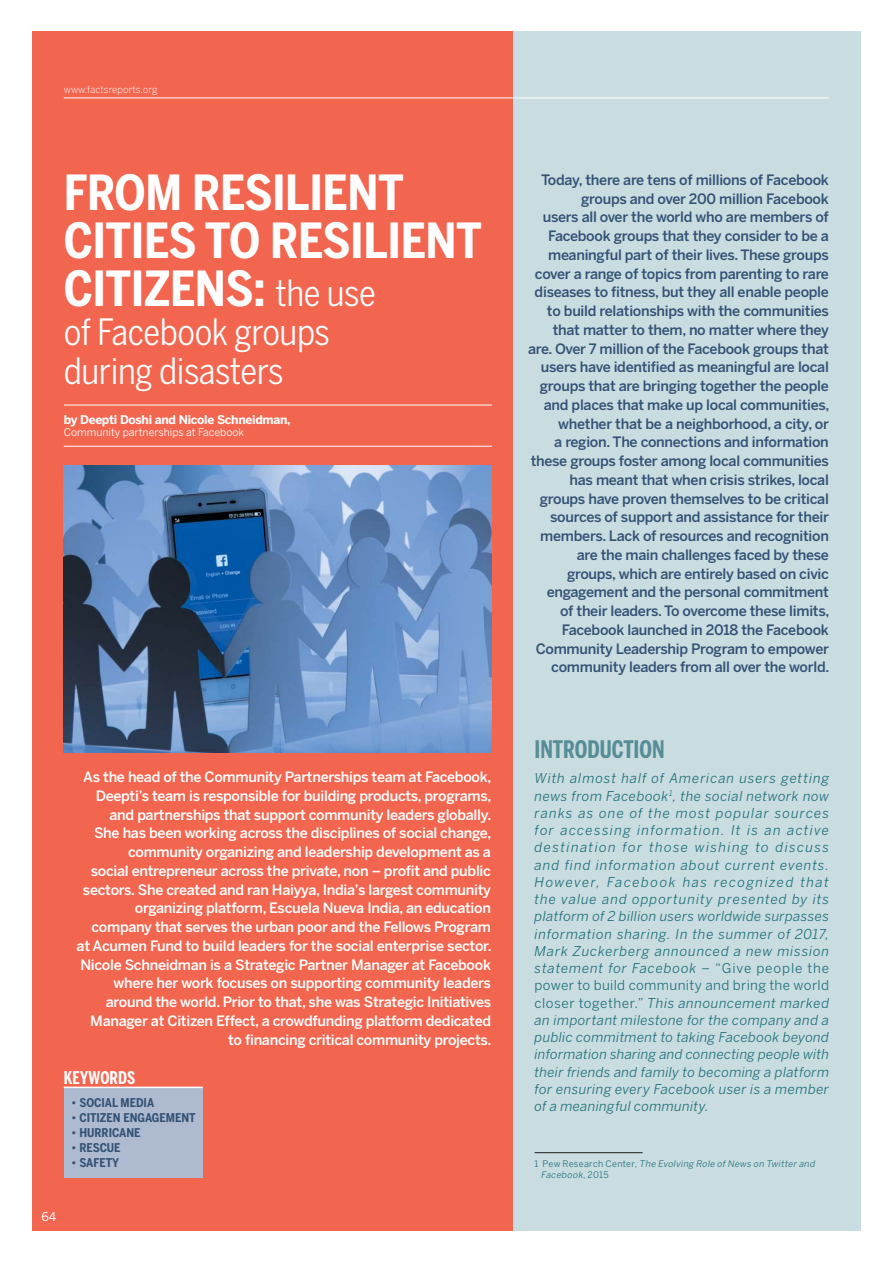
<style>
.page{position:relative;width:893px;height:1263px;background:#fff}
.page>*{position:absolute;margin:0;border:0;box-sizing:border-box;transform-origin:0 0}
.t1{font:700 48px/48px "Benton Sans Cond";letter-spacing:-.01em;color:#fff}
.t2{font:36px/39px "Benton Sans Cond";letter-spacing:-.01em;color:#fff}
.t3{font:700 24px "Benton Sans Comp";color:#568d97}
.t4{font:700 17.4px "Benton Sans Comp";letter-spacing:.01em;color:#fff}
.t5{font:500 14.25px/18.8px "Benton Sans";letter-spacing:-.02em;color:#345275;text-align:right}
.t6{font:500 14.25px/18.8px "Benton Sans";letter-spacing:-.02em;color:#fff;text-align:right}
.t7{font:italic 13.5px/17.2px "Benton Sans";letter-spacing:.02em;color:#20717c;text-align:justify}
.t8{font:700 12px "Benton Sans Cond";color:#345275}
.t9{font:700 12px "Benton Sans";letter-spacing:-.025em;color:#fff}
.t10{font:12px "Benton Sans";color:#fff}
.t11{font:10.5px "Benton Sans";color:#fff}
.t12{font:300 9.75px "Benton Sans";color:#fff}
.t13{font:italic 9px/10.5px "Benton Sans";color:#20717c}
.s1{font-weight:400;font-size:36px}
.s2{font-style:normal}
</style>
<div class="page">
<div style="left:32px;top:32px;width:481px;height:1199px;background:#f26650"></div>
<div style="left:513px;top:32px;width:348px;height:1199px;background:#c9dce0"></div>
<div style="left:64px;top:1088px;width:139px;height:90px;background:#adbacf"></div>
<hr style="left:64px;top:1086px;width:139px;height:2px;background:#fff">
<hr style="left:535px;top:1152px;width:108px;height:1px;background:#231f20">
<hr style="left:64px;top:405px;width:428px;height:1px;background:#fff">
<hr style="left:64px;top:446px;width:428px;height:1px;background:#fff">
<img style="left:64px;top:465px;width:427px;height:288px">
<hr style="left:64px;top:98px;width:765px;height:1px;background:#fff">
<p class="t12" style="left:64px;top:85px;width:95px">www.factsreports.org</p>
<h1 class="t1" style="left:64px;top:173px;width:420px">FROM RESILIENT<br>CITIES TO RESILIENT<br>CITIZENS: <span class="s1">the use</span></h1>
<h2 class="t2" style="left:64px;top:316px;width:268px">of Facebook groups during disasters</h2>
<p class="t9" style="left:64px;top:415px;width:228px">by Deepti Doshi and Nicole Schneidman,</p>
<p class="t11" style="left:64px;top:429px;width:182px">Community partnerships at Facebook</p>
<p class="t6" style="left:77px;top:769px;width:417px">As the head of the Community Partnerships team at Facebook, Deepti’s team is responsible for building products, programs, and partnerships that support community leaders globally.<br>She has been working across the disciplines of social change, community organizing and leadership development as a<br>social entrepreneur across the private, non – profit and public sectors. She created and ran Haiyya, India’s largest community organizing platform, Escuela Nueva India, an education company that serves the urban poor and the Fellows Program at Acumen Fund to build leaders for the social enterprise sector.<br>Nicole Schneidman is a Strategic Partner Manager at Facebook where her work focuses on supporting community leaders around the world. Prior to that, she was Strategic Initiatives Manager at Citizen Effect, a crowdfunding platform dedicated to financing critical community projects.</p>
<p class="t4" style="left:64px;top:1071px;width:73px">KEYWORDS</p>
<p class="t8" style="left:71px;top:1098px;width:85px">• SOCIAL MEDIA</p>
<p class="t8" style="left:71px;top:1113px;width:126px">• CITIZEN ENGAGEMENT</p>
<p class="t8" style="left:71px;top:1128px;width:71px">• HURRICANE</p>
<p class="t8" style="left:71px;top:1143px;width:51px">• RESCUE</p>
<p class="t8" style="left:71px;top:1158px;width:49px">• SAFETY</p>
<p class="t10" style="left:41px;top:1212px;width:16px">64</p>
<p class="t5" style="left:528px;top:172px;width:303px">Today, there are tens of millions of Facebook groups and over 200 million Facebook<br>users all over the world who are members of Facebook groups that they consider to be a meaningful part of their lives. These groups cover a range of topics from parenting to rare diseases to fitness, but they all enable people to build relationships with the communities that matter to them, no matter where they are. Over 7 million of the Facebook groups that users have identified as meaningful are local groups that are bringing together the people and places that make up local communities, whether that be a neighborhood, a city, or<br>a region. The connections and information these groups foster among local communities has meant that when crisis strikes, local groups have proven themselves to be critical sources of support and assistance for their members. Lack of resources and recognition are the main challenges faced by these groups, which are entirely based on civic engagement and the personal commitment<br>of their leaders. To overcome these limits, Facebook launched in 2018 the Facebook Community Leadership Program to empower community leaders from all over the world.</p>
<h3 class="t3" style="left:535px;top:740px;width:131px">INTRODUCTION</h3>
<p class="t7" style="left:535px;top:771px;width:296px">With almost half of American users getting news from Facebook<sup>1</sup>, the social network now ranks as one of the most popular sources for accessing information. It is an active destination for those wishing to discuss and find information about current events.<br>However, Facebook has recognized that the value and opportunity presented by its platform of 2 billion users worldwide surpasses information sharing. In the summer of 2017, Mark Zuckerberg announced a new mission statement for Facebook – <span class="s2">“Give people the power to build community and bring the world closer together.</span>” This announcement marked an important milestone for the company and a public commitment to taking Facebook beyond information sharing and connecting people with their friends and family to becoming a platform for ensuring every Facebook user is a member of a meaningful community.</p>
<p class="t13" style="left:541px;top:1160px;width:277px;text-indent:-6px"><span class="s2">1 Pew Re s e a rc h C e n te r,</span> The Evolving Role of News on Twitter and<br>Facebook<span class="s2">, 2 01 5</span></p>
</div>
